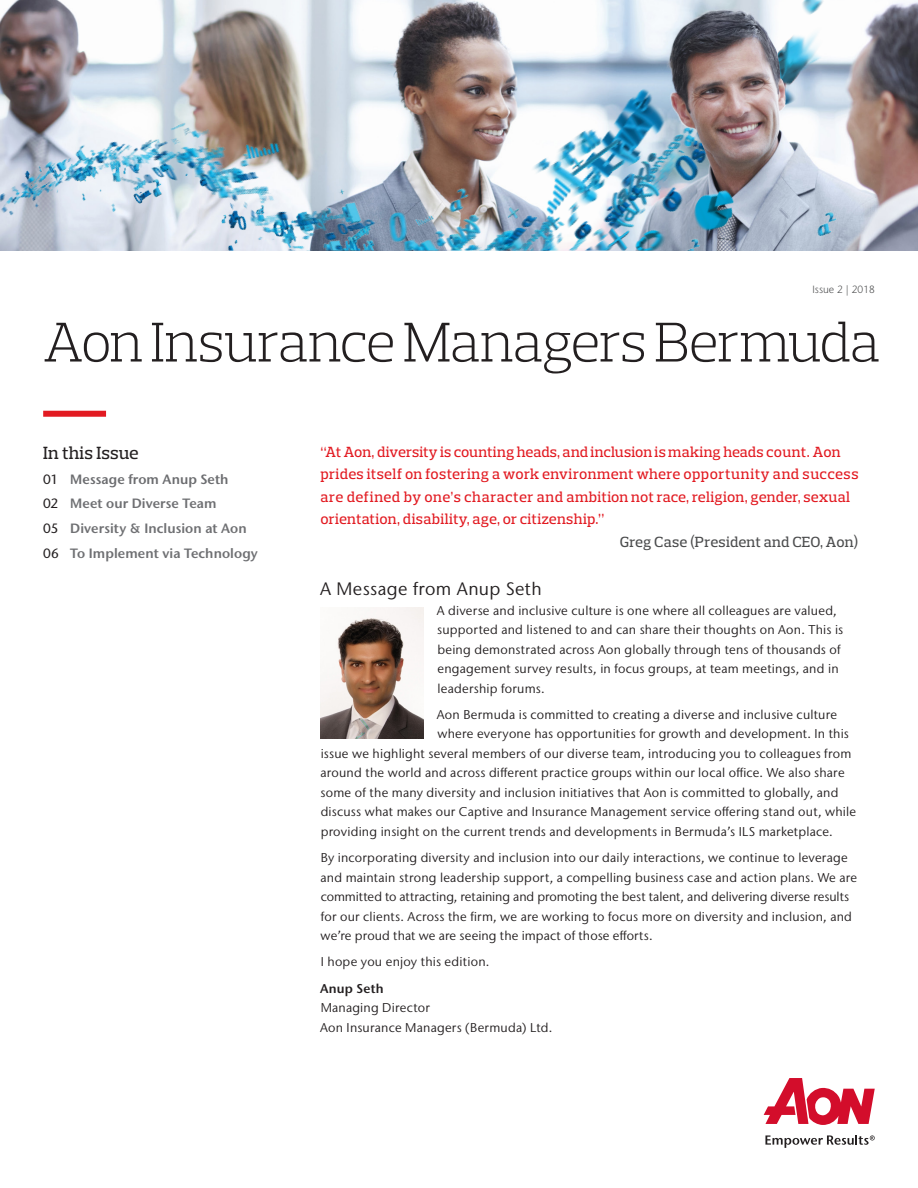
<style>
.page{position:relative;width:918px;height:1188px;background:#fff}
.page>*{position:absolute;margin:0;border:0;box-sizing:border-box;transform-origin:0 0}
.Publication_Title{font:300 57px "Prelo Slab";letter-spacing:-.025em;color:#231f20}
.Message_Header{font:18px "Stone Sans IIITC Pro";letter-spacing:.02em;color:#231f20}
.In_This_Issue-Header{font:500 18px "Prelo Slab";letter-spacing:.005em;color:#231f20}
.Subhead__1-Prelo{font:500 15px/22.5px "Prelo Slab";letter-spacing:.015em;color:#e21a21}
.Subhead__1-Prelo-2{font:500 15px "Prelo Slab";letter-spacing:.01em;color:#4b4c4d}
.In_This_Issue-Articl{font:600 13.5px "Stone Sans IIITC Pro";letter-spacing:.005em;color:#6f7073}
.In_This_Issue-Articl-2{font:600 13.5px "Stone Sans IIITC Pro";letter-spacing:.01em;color:#6c6d70}
.Body_Copy{font:12.75px/19.5px "Stone Sans IIITC Pro";letter-spacing:.015em;color:#231f20}
.Body_Copy-2{font:600 12.75px "Stone Sans IIITC Pro";letter-spacing:.015em;color:#231f20}
.Issue___Date{font:300 10.5px "Stone Sans IIITC Pro";color:#4b4c4d}
.s1{font-weight:500;color:#231f20}
</style>
<div class="page">
<svg style="left:764px;top:1078px;width:111px;height:47px"></svg>
<svg style="left:765px;top:1135px;width:110px;height:13px"></svg>
<img style="left:0;top:0;width:918px;height:251px">
<div style="left:43px;top:411px;width:63px;height:6px;background:#e21a21"></div>
<img style="left:320px;top:608px;width:104px;height:131px">
<img style="left:667px;top:11px;width:119px;height:169px">
<p class="Issue___Date" style="left:813px;top:283px;width:64px">Issue 2 | 2018</p>
<p class="Publication_Title" style="left:43px;top:307px;width:838px">Aon Insurance Managers Bermuda</p>
<p class="In_This_Issue-Header" style="left:43px;top:442px;width:97px">In this Issue</p>
<p class="In_This_Issue-Articl-2" style="left:43px;top:470px;width:187px"><span class="s1">01</span> Message from Anup Seth</p>
<p class="In_This_Issue-Articl" style="left:43px;top:495px;width:175px"><span class="s1">02</span> Meet our Diverse Team</p>
<p class="In_This_Issue-Articl" style="left:43px;top:520px;width:205px"><span class="s1">05</span> Diversity &amp; Inclusion at Aon</p>
<p class="In_This_Issue-Articl" style="left:43px;top:544px;width:216px"><span class="s1">06</span> To Implement via Technology</p>
<p class="Subhead__1-Prelo" style="left:320px;top:440px;width:540px">“At Aon, diversity is counting heads, and inclusion is making heads count. Aon prides itself on fostering a work environment where opportunity and success are defined by one’s character and ambition not race, religion, gender, sexual orientation, disability, age, or citizenship.”</p>
<p class="Subhead__1-Prelo-2" style="left:620px;top:532px;width:240px">Greg Case (President and CEO, Aon)</p>
<p class="Message_Header" style="left:320px;top:578px;width:223px">A Message from Anup Seth</p>
<p class="Body_Copy" style="left:437px;top:600px;width:408px">A diverse and inclusive culture is one where all colleagues are valued, supported and listened to and can share their thoughts on Aon. This is being demonstrated across Aon globally through tens of thousands of engagement survey results, in focus groups, at team meetings, and in leadership forums.</p>
<p class="Body_Copy" style="left:437px;top:704px;width:402px">Aon Bermuda is committed to creating a diverse and inclusive culture</p>
<p class="Body_Copy" style="left:437px;top:724px;width:413px">where everyone has opportunities for growth and development. In this</p>
<p class="Body_Copy" style="left:321px;top:743px;width:532px">issue we highlight several members of our diverse team, introducing you to colleagues from</p>
<p class="Body_Copy" style="left:321px;top:763px;width:526px">around the world and across different practice groups within our local office. We also share</p>
<p class="Body_Copy" style="left:320px;top:782px;width:519px">some of the many diversity and inclusion initiatives that Aon is committed to globally, and</p>
<p class="Body_Copy" style="left:321px;top:802px;width:537px">discuss what makes our Captive and Insurance Management service offering stand out, while</p>
<p class="Body_Copy" style="left:321px;top:821px;width:514px">providing insight on the current trends and developments in Bermuda’s ILS marketplace.</p>
<p class="Body_Copy" style="left:321px;top:848px;width:538px">By incorporating diversity and inclusion into our daily interactions, we continue to leverage and maintain strong leadership support, a compelling business case and action plans. We are committed to attracting, retaining and promoting the best talent, and delivering diverse results for our clients. Across the firm, we are working to focus more on diversity and inclusion, and we’re proud that we are seeing the impact of those efforts.</p>
<p class="Body_Copy" style="left:321px;top:952px;width:170px">I hope you enjoy this edition.</p>
<p class="Body_Copy-2" style="left:320px;top:980px;width:65px">Anup Seth</p>
<p class="Body_Copy" style="left:321px;top:998px;width:111px">Managing Director</p>
<p class="Body_Copy" style="left:320px;top:1017px;width:234px">Aon Insurance Managers (Bermuda) Ltd.</p>
</div>
